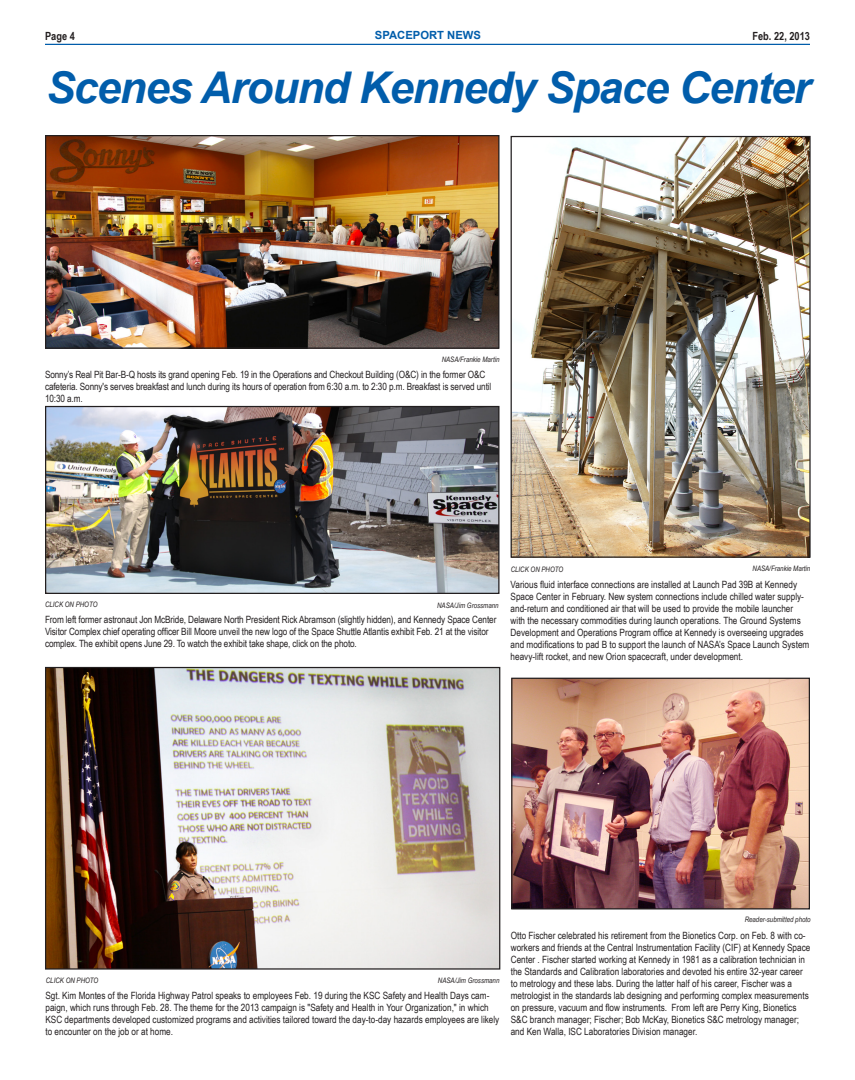
<style>
.page{position:relative;width:855px;height:1080px;background:#fff}
.page>*{position:absolute;margin:0;border:0;box-sizing:border-box;transform-origin:0 0}
.t1{font:italic 700 43.75px "Arial";letter-spacing:-.03em;color:#015dab}
.t2{font:700 11.25px "Arial Narrow";color:#231f20}
.t3{font:700 11.25px "Arial";color:#015dab}
.t4{font:10px/12px "Arial Narrow";color:#231f20}
.t5{font:italic 7.5px "Arial Narrow";color:#231f20}
</style>
<div class="page">
<hr style="left:45px;top:44px;width:765px;height:1px;background:#015dab">
<img style="left:513px;top:680px;width:295px;height:227px">
<div style="left:511px;top:678px;width:299px;height:231px;border:1px solid #231f20"></div>
<img style="left:47px;top:669px;width:451px;height:299px">
<div style="left:45px;top:667px;width:455px;height:303px;border:1px solid #231f20"></div>
<img style="left:47px;top:137px;width:451px;height:210px">
<div style="left:45px;top:135px;width:455px;height:214px;border:1px solid #231f20"></div>
<img style="left:47px;top:408px;width:451px;height:184px">
<div style="left:45px;top:406px;width:455px;height:188px;border:1px solid #231f20"></div>
<img style="left:513px;top:138px;width:296px;height:418px">
<div style="left:511px;top:136px;width:300px;height:422px;border:1px solid #231f20"></div>
<p class="t2" style="left:45px;top:27px;width:31px">Page 4</p>
<p class="t3" style="left:375px;top:27px;width:108px">SPACEPORT NEWS</p>
<p class="t2" style="left:753px;top:27px;width:59px">Feb. 22, 2013</p>
<h1 class="t1" style="left:46px;top:59px;width:766px">Scenes Around Kennedy Space Center</h1>
<p class="t5" style="left:442px;top:355px;width:59px">NASA/Frankie Martin</p>
<p class="t4" style="left:45px;top:368px;width:448px">Sonny’s Real Pit Bar-B-Q hosts its grand opening Feb. 19 in the Operations and Checkout Building (O&amp;C) in the former O&amp;C cafeteria. Sonny's serves breakfast and lunch during its hours of operation from 6:30 a.m. to 2:30 p.m. Breakfast is served until<br>10:30 a.m.</p>
<p class="t5" style="left:45px;top:600px;width:54px">CLICK ON PHOTO</p>
<p class="t5" style="left:437px;top:600px;width:63px">NASA/Jim Grossmann</p>
<p class="t4" style="left:45px;top:613px;width:453px">From left former astronaut Jon McBride, Delaware North President Rick Abramson (slightly hidden), and Kennedy Space Center<br>Visitor Complex chief operating officer Bill Moore unveil the new logo of the Space Shuttle Atlantis exhibit Feb. 21 at the visitor complex. The exhibit opens June 29. To watch the exhibit take shape, click on the photo.</p>
<p class="t5" style="left:511px;top:564px;width:54px">CLICK ON PHOTO</p>
<p class="t5" style="left:753px;top:564px;width:59px">NASA/Frankie Martin</p>
<p class="t4" style="left:511px;top:578px;width:300px">Various fluid interface connections are installed at Launch Pad 39B at Kennedy Space Center in February. New system connections include chilled water supply&shy;and-return and conditioned air that will be used to provide the mobile launcher with the necessary commodities during launch operations. The Ground Systems Development and Operations Program office at Kennedy is overseeing upgrades and modifications to pad B to support the launch of NASA’s Space Launch System heavy-lift rocket, and new Orion spacecraft, under development.</p>
<p class="t5" style="left:46px;top:976px;width:54px">CLICK ON PHOTO</p>
<p class="t5" style="left:438px;top:976px;width:63px">NASA/Jim Grossmann</p>
<p class="t4" style="left:45px;top:989px;width:455px">Sgt. Kim Montes of the Florida Highway Patrol speaks to employees Feb. 19 during the KSC Safety and Health Days cam&shy;paign, which runs through Feb. 28. The theme for the 2013 campaign is "Safety and Health in Your Organization," in which KSC departments developed customized programs and activities tailored toward the day-to-day hazards employees are likely to encounter on the job or at home.</p>
<p class="t5" style="left:745px;top:915px;width:67px">Reader-submitted photo</p>
<p class="t4" style="left:511px;top:929px;width:301px">Otto Fischer celebrated his retirement from the Bionetics Corp. on Feb. 8 with co&shy;workers and friends at the Central Instrumentation Facility (CIF) at Kennedy Space Center . Fischer started working at Kennedy in 1981 as a calibration technician in the Standards and Calibration laboratories and devoted his entire 32-year career to metrology and these labs. During the latter half of his career, Fischer was a metrologist in the standards lab designing and performing complex measurements on pressure, vacuum and flow instruments. From left are Perry King, Bionetics S&amp;C branch manager; Fischer; Bob McKay, Bionetics S&amp;C metrology manager; and Ken Walla, ISC Laboratories Division manager.</p>
</div>
